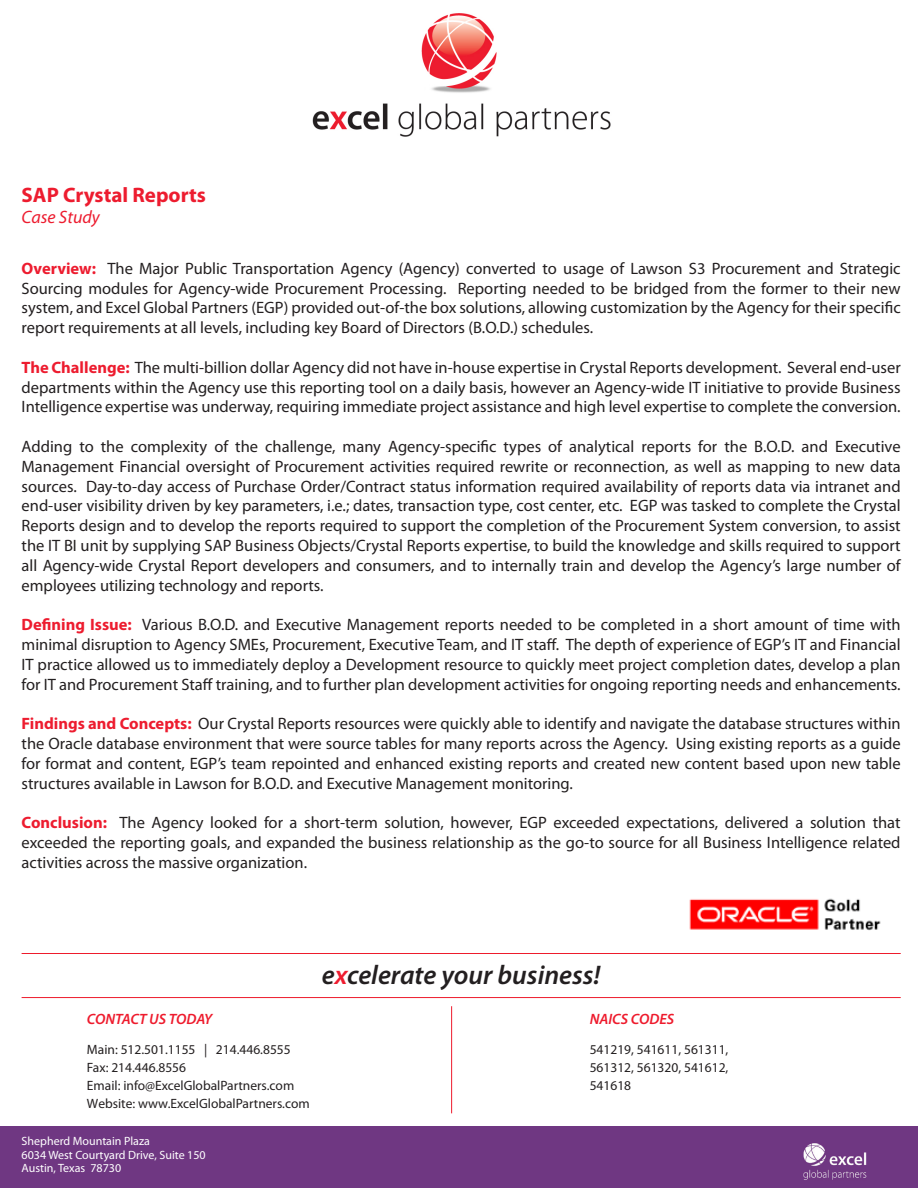
<style>
.page{position:relative;width:918px;height:1188px;background:#fff}
.page>*{position:absolute;margin:0;border:0;box-sizing:border-box;transform-origin:0 0}
.t1{font:italic 600 27px "Myriad Pro";color:#231f20}
.t2{font:700 21px "Myriad Pro";color:#ed1c2f}
.t3{font:italic 18px "Myriad Pro";color:#ed1c2f}
.t4{font:16.5px/19.8px "Myriad Pro";color:#231f20;text-align:justify}
.t5{font:italic 600 15px "Myriad Pro";color:#ee1b2d}
.t6{font:13.5px/18px "Myriad Pro";color:#231f20;text-align:justify}
.t7{font:12px "Myriad Pro";color:#fff}
.s1{font-weight:700;color:#ed1c2f}
.s2{color:#ee1c2f}
</style>
<div class="page">
<div style="left:0;top:1126px;width:917px;height:62px;background:#6f3782"></div>
<hr style="left:22px;top:997px;width:879px;height:1px;background:#ee1b2c">
<img style="left:803px;top:1143px;width:64px;height:37px">
<img style="left:312px;top:13px;width:299px;height:124px">
<hr style="left:451px;top:1006px;width:1px;height:107px;background:#ee1b2d">
<hr style="left:22px;top:953px;width:879px;height:1px;background:#ee1b2c">
<img style="left:689px;top:898px;width:192px;height:33px">
<p class="t2" style="left:22px;top:181px;width:186px">SAP Crystal Reports</p>
<p class="t3" style="left:22px;top:206px;width:80px">Case Study</p>
<p class="t4" style="left:22px;top:258px;width:881px"><span class="s1">Overview:</span> The Major Public Transportation Agency (Agency) converted to usage of Lawson S3 Procurement and Strategic Sourcing modules for Agency-wide Procurement Processing. Reporting needed to be bridged from the former to their new system, and Excel Global Partners (EGP) provided out-of-the box solutions, allowing customization by the Agency for their specific report requirements at all levels, including key Board of Directors (B.O.D.) schedules.</p>
<p class="t4" style="left:22px;top:357px;width:881px"><span class="s1">The Challenge:</span> The multi-billion dollar Agency did not have in-house expertise in Crystal Reports development. Several end-user departments within the Agency use this reporting tool on a daily basis, however an Agency-wide IT initiative to provide Business Intelligence expertise was underway, requiring immediate project assistance and high level expertise to complete the conversion.</p>
<p class="t4" style="left:22px;top:436px;width:881px">Adding to the complexity of the challenge, many Agency-specific types of analytical reports for the B.O.D. and Executive Management Financial oversight of Procurement activities required rewrite or reconnection, as well as mapping to new data sources. Day-to-day access of Purchase Order/Contract status information required availability of reports data via intranet and end-user visibility driven by key parameters, i.e.; dates, transaction type, cost center, etc. EGP was tasked to complete the Crystal Reports design and to develop the reports required to support the completion of the Procurement System conversion, to assist the IT BI unit by supplying SAP Business Objects/Crystal Reports expertise, to build the knowledge and skills required to support all Agency-wide Crystal Report developers and consumers, and to internally train and develop the Agency’s large number of employees utilizing technology and reports.</p>
<p class="t4" style="left:22px;top:614px;width:881px"><span class="s1">Defining Issue:</span> Various B.O.D. and Executive Management reports needed to be completed in a short amount of time with minimal disruption to Agency SMEs, Procurement, Executive Team, and IT staff. The depth of experience of EGP’s IT and Financial IT practice allowed us to immediately deploy a Development resource to quickly meet project completion dates, develop a plan for IT and Procurement Staff training, and to further plan development activities for ongoing reporting needs and enhancements.</p>
<p class="t4" style="left:22px;top:713px;width:881px"><span class="s1">Findings and Concepts:</span> Our Crystal Reports resources were quickly able to identify and navigate the database structures within the Oracle database environment that were source tables for many reports across the Agency. Using existing reports as a guide for format and content, EGP’s team repointed and enhanced existing reports and created new content based upon new table structures available in Lawson for B.O.D. and Executive Management monitoring.</p>
<p class="t4" style="left:22px;top:812px;width:881px"><span class="s1">Conclusion:</span> The Agency looked for a short-term solution, however, EGP exceeded expectations, delivered a solution that exceeded the reporting goals, and expanded the business relationship as the go-to source for all Business Intelligence related activities across the massive organization.</p>
<p class="t5" style="left:87px;top:1009px;width:127px">CONTACT US TODAY</p>
<p class="t6" style="left:87px;top:1040px;width:205px">Main: 512.501.1155 | 214.446.8555</p>
<p class="t6" style="left:87px;top:1058px;width:101px">Fax: 214.446.8556</p>
<p class="t6" style="left:87px;top:1076px;width:209px">Email: info@ExcelGlobalPartners.com</p>
<p class="t6" style="left:87px;top:1094px;width:224px">Website: www.ExcelGlobalPartners.com</p>
<p class="t7" style="left:22px;top:1134px;width:130px">Shepherd Mountain Plaza</p>
<p class="t7" style="left:22px;top:1147px;width:186px">6034 West Courtyard Drive, Suite 150</p>
<p class="t7" style="left:22px;top:1161px;width:101px">Austin, Texas 78730</p>
<p class="t1" style="left:322px;top:957px;width:280px">e<span class="s2">x</span>celerate your business!</p>
<p class="t5" style="left:590px;top:1009px;width:86px">NAICS CODES</p>
<p class="t6" style="left:590px;top:1040px;width:140px">541219, 541611, 561311, 561312, 561320, 541612, 541618</p>
</div>
